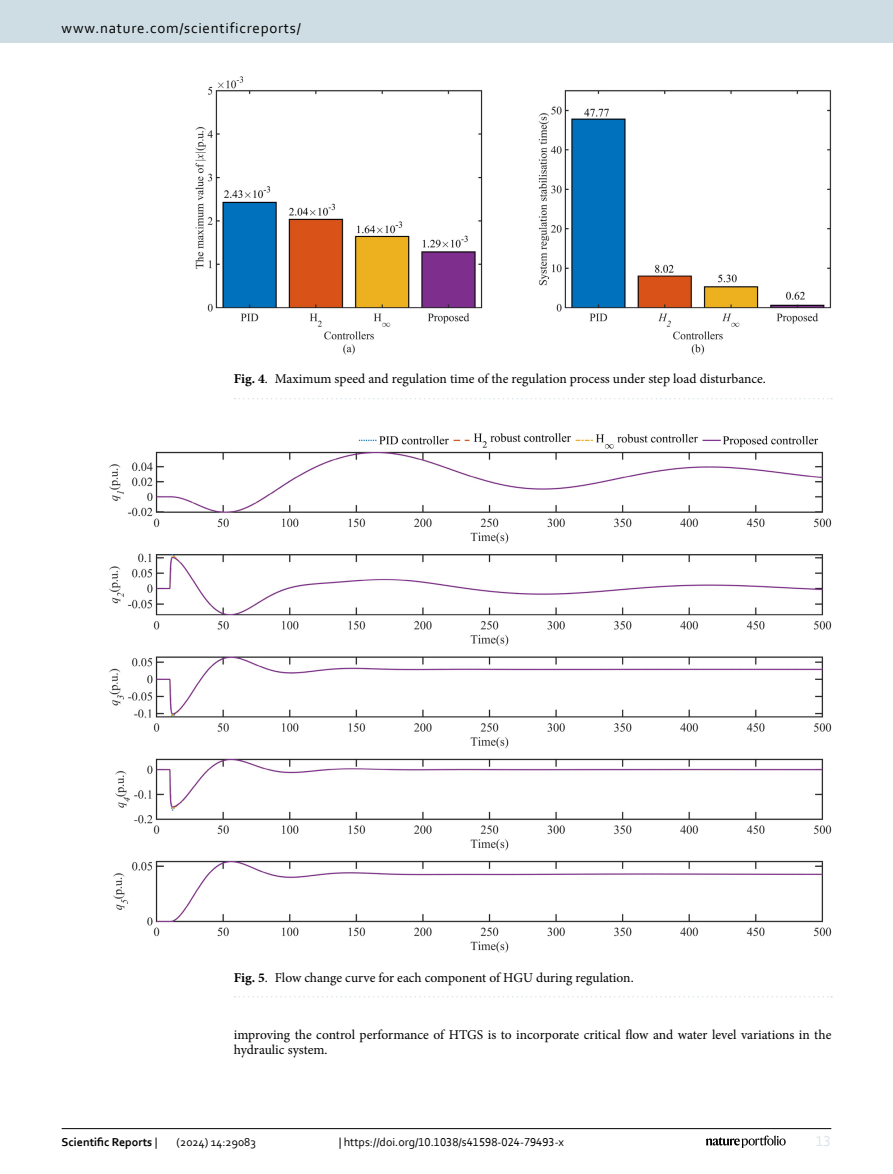
<style>
.page{position:relative;width:893px;height:1174px;background:#fff}
.page>*{position:absolute;margin:0;border:0;box-sizing:border-box;transform-origin:0 0}
.t1{font:15px "Corbel";letter-spacing:.05em;color:#000}
.t2{font:15px "Corbel";color:#d9e4eb}
.Figure_Caption{font:13.5px "Minion Pro";color:#000}
.Body_Text_Indent{font:13.5px/15px "Minion Pro";color:#000}
.t3{font:12px "Corbel";color:#000}
.t4{font:700 12px "Corbel";color:#000}
.s1{font-weight:700}
.s2{font-weight:400}
</style>
<div class="page">
<img style="left:109px;top:433px;width:722px;height:520px">
<svg style="left:235px;top:996px;width:597px;height:1px"></svg>
<img style="left:195px;top:76px;width:636px;height:279px">
<svg style="left:235px;top:398px;width:597px;height:1px"></svg>
<hr style="left:62px;top:1128px;width:769px;height:1px;background:#000">
<svg style="left:706px;top:1135px;width:80px;height:12px"></svg>
<div style="left:0;top:0;width:893px;height:43px;background:#cedde4"></div>
<p class="t1" style="left:62px;top:18px;width:241px">www.nature.com/scientificreports/</p>
<p class="Figure_Caption" style="left:234px;top:370px;width:534px"><span class="s1">Fig. 4</span>. Maximum speed and regulation time of the regulation process under step load disturbance.</p>
<p class="Figure_Caption" style="left:234px;top:968px;width:401px"><span class="s1">Fig. 5</span>. Flow change curve for each component of HGU during regulation.</p>
<p class="Body_Text_Indent" style="left:234px;top:1027px;width:599px">improving the control performance of HTGS is to incorporate critical flow and water level variations in the hydraulic system.</p>
<p class="t4" style="left:62px;top:1134px;width:97px">Scientific Reports <span class="s2">|</span></p>
<p class="t3" style="left:177px;top:1134px;width:81px">(2024) 14:29083</p>
<p class="t3" style="left:339px;top:1134px;width:227px">| https://doi.org/10.1038/s41598-024-79493-x</p>
<p class="t2" style="left:816px;top:1132px;width:17px">13</p>
</div>
